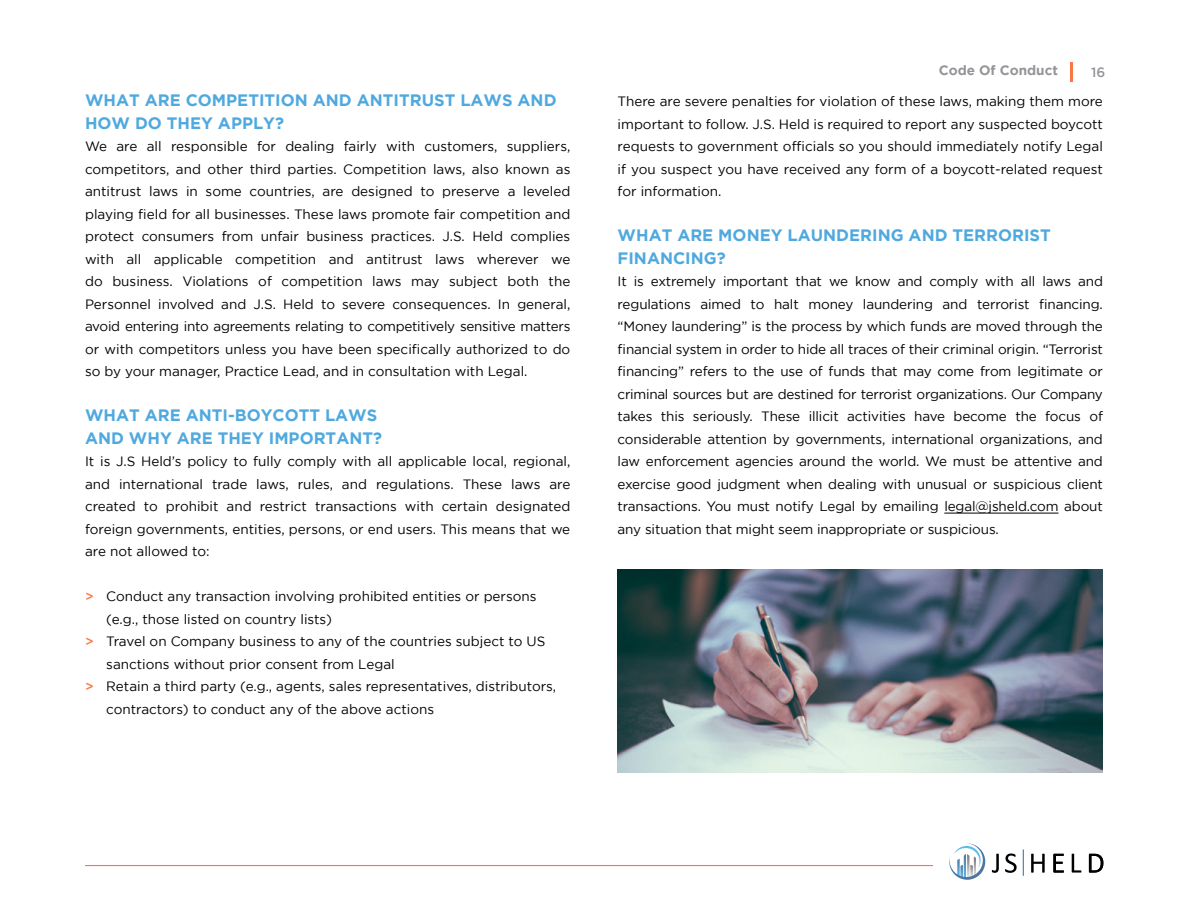
<style>
.page{position:relative;width:1188px;height:918px;background:#fff}
.page>*{position:absolute;margin:0;border:0;box-sizing:border-box;transform-origin:0 0}
.t1{font:700 16.5px/22.5px "Gotham";color:#4fa9df}
.t2{font:13.5px/22.5px "Gotham";color:#000;text-align:justify}
.t3{font:700 13.5px "Gotham";color:#939598}
.t4{font:500 13.5px "Gotham";color:#939598}
.s1{font-weight:500;color:#fd7641}
</style>
<div class="page">
<svg style="left:1023px;top:850px;width:1px;height:26px"></svg>
<svg style="left:992px;top:854px;width:7px;height:19px"></svg>
<svg style="left:1005px;top:854px;width:12px;height:19px"></svg>
<svg style="left:1031px;top:854px;width:14px;height:19px"></svg>
<svg style="left:1053px;top:854px;width:11px;height:19px"></svg>
<svg style="left:1072px;top:854px;width:9px;height:19px"></svg>
<svg style="left:1089px;top:854px;width:14px;height:19px"></svg>
<svg style="left:949px;top:843px;width:36px;height:37px"></svg>
<hr style="left:85px;top:865px;width:848px;height:1px;background:#fd7641">
<svg style="left:1071px;top:62px;width:2px;height:19px"></svg>
<hr style="left:944px;top:513px;width:114px;height:1px;background:#000">
<img style="left:618px;top:570px;width:485px;height:202px">
<p class="t1" style="left:85px;top:89px;width:473px">WHAT ARE COMPETITION AND ANTITRUST LAWS AND<br>HOW DO THEY APPLY?</p>
<p class="t2" style="left:85px;top:135px;width:487px">We are all responsible for dealing fairly with customers, suppliers, competitors, and other third parties. Competition laws, also known as antitrust laws in some countries, are designed to preserve a leveled playing field for all businesses. These laws promote fair competition and protect consumers from unfair business practices. J.S. Held complies with all applicable competition and antitrust laws wherever we do business. Violations of competition laws may subject both the Personnel involved and J.S. Held to severe consequences. In general, avoid entering into agreements relating to competitively sensitive matters or with competitors unless you have been specifically authorized to do so by your manager, Practice Lead, and in consultation with Legal.</p>
<p class="t1" style="left:85px;top:404px;width:299px">WHAT ARE ANTI-BOYCOTT LAWS<br>AND WHY ARE THEY IMPORTANT?</p>
<p class="t2" style="left:85px;top:450px;width:487px">It is J.S Held’s policy to fully comply with all applicable local, regional, and international trade laws, rules, and regulations. These laws are created to prohibit and restrict transactions with certain designated foreign governments, entities, persons, or end users. This means that we are not allowed to:</p>
<p class="t2" style="left:85px;top:585px;width:453px"><span class="s1">&gt;</span> Conduct any transaction involving prohibited entities or persons</p>
<p class="t2" style="left:106px;top:608px;width:227px">(e.g., those listed on country lists)</p>
<p class="t2" style="left:85px;top:630px;width:462px"><span class="s1">&gt;</span> Travel on Company business to any of the countries subject to US</p>
<p class="t2" style="left:106px;top:653px;width:290px">sanctions without prior consent from Legal</p>
<p class="t2" style="left:85px;top:675px;width:473px"><span class="s1">&gt;</span> Retain a third party (e.g., agents, sales representatives, distributors,</p>
<p class="t2" style="left:106px;top:698px;width:329px">contractors) to conduct any of the above actions</p>
<p class="t3" style="left:939px;top:63px;width:121px">Code Of Conduct</p>
<p class="t4" style="left:1091px;top:64px;width:16px">16</p>
<p class="t2" style="left:618px;top:90px;width:487px">There are severe penalties for violation of these laws, making them more important to follow. J.S. Held is required to report any suspected boycott requests to government officials so you should immediately notify Legal if you suspect you have received any form of a boycott-related request for information.</p>
<p class="t1" style="left:618px;top:224px;width:435px">WHAT ARE MONEY LAUNDERING AND TERRORIST<br>FINANCING?</p>
<p class="t2" style="left:618px;top:270px;width:487px">It is extremely important that we know and comply with all laws and regulations aimed to halt money laundering and terrorist financing. “Money laundering” is the process by which funds are moved through the financial system in order to hide all traces of their criminal origin. “Terrorist financing” refers to the use of funds that may come from legitimate or criminal sources but are destined for terrorist organizations. Our Company takes this seriously. These illicit activities have become the focus of considerable attention by governments, international organizations, and law enforcement agencies around the world. We must be attentive and exercise good judgment when dealing with unusual or suspicious client transactions. You must notify Legal by emailing legal@jsheld.com about any situation that might seem inappropriate or suspicious.</p>
</div>
